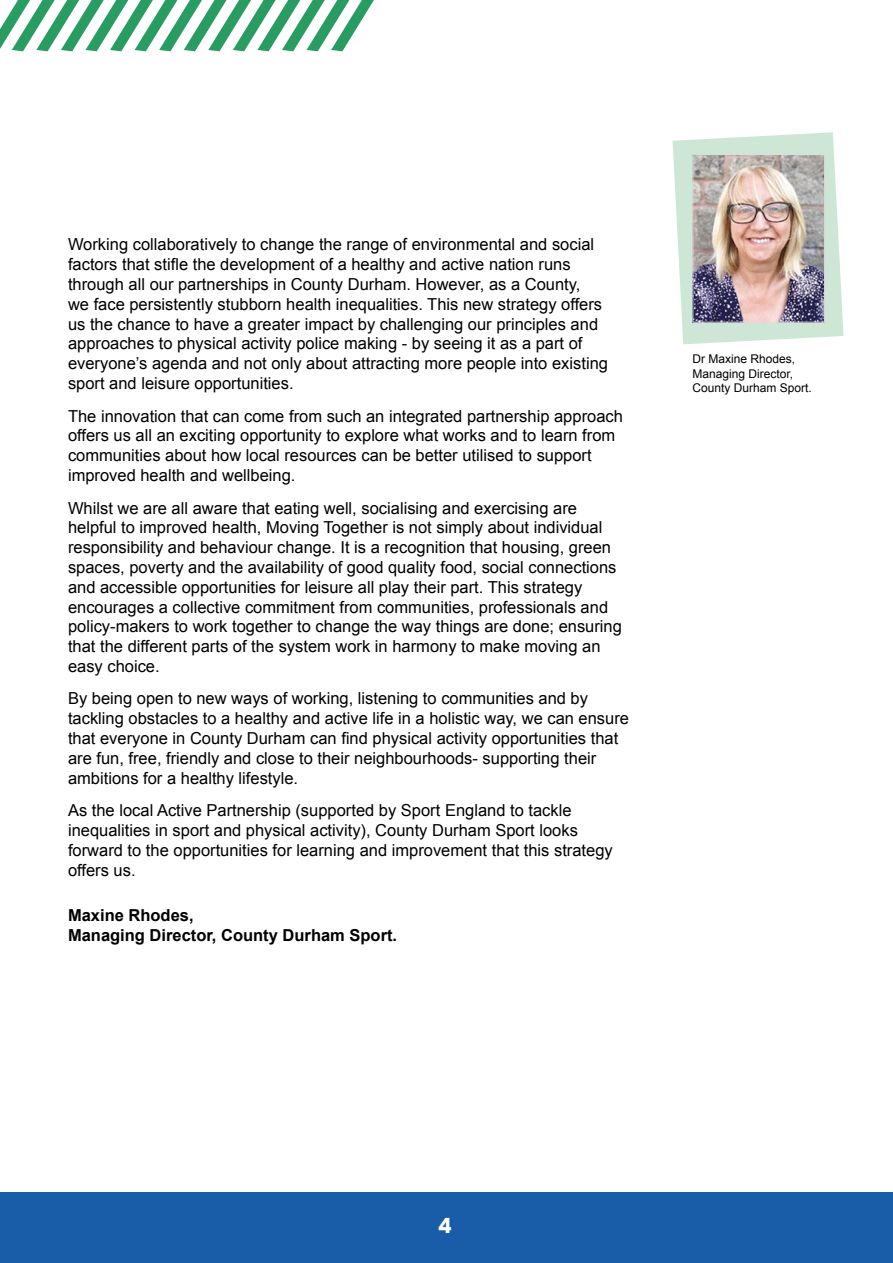
<style>
.page{position:relative;width:893px;height:1263px;background:#fff}
.page>*{position:absolute;margin:0;border:0;box-sizing:border-box;transform-origin:0 0}
.t1{font:700 21px "Poppins";color:#fff}
.Para_body_11pt{font:16.5px/19.8px "Arial";color:#000}
.Para_body_11pt-2{font:700 16.5px "Arial";color:#000}
.Para_caption{font:12px/14.4px "Arial";color:#000}
</style>
<div class="page">
<div style="left:0;top:1192px;width:893px;height:71px;background:#195da9"></div>
<svg style="left:673px;top:132px;width:170px;height:212px"></svg>
<img style="left:694px;top:156px;width:129px;height:165px">
<div style="left:692px;top:154px;width:133px;height:169px;border:1px solid #dddde0"></div>
<svg style="left:0;top:0;width:374px;height:52px"></svg>
<p class="Para_body_11pt" style="left:68px;top:235px;width:541px">Working collaboratively to change the range of environmental and social factors that stifle the development of a healthy and active nation runs through all our partnerships in County Durham. However, as a County,<br>we face persistently stubborn health inequalities. This new strategy offers us the chance to have a greater impact by challenging our principles and approaches to physical activity police making - by seeing it as a part of everyone’s agenda and not only about attracting more people into existing sport and leisure opportunities.</p>
<p class="Para_body_11pt" style="left:68px;top:406px;width:556px">The innovation that can come from such an integrated partnership approach offers us all an exciting opportunity to explore what works and to learn from communities about how local resources can be better utilised to support improved health and wellbeing.</p>
<p class="Para_body_11pt" style="left:68px;top:498px;width:555px">Whilst we are all aware that eating well, socialising and exercising are helpful to improved health, Moving Together is not simply about individual responsibility and behaviour change. It is a recognition that housing, green spaces, poverty and the availability of good quality food, social connections and accessible opportunities for leisure all play their part. This strategy encourages a collective commitment from communities, professionals and policy-makers to work together to change the way things are done; ensuring that the different parts of the system work in harmony to make moving an easy choice.</p>
<p class="Para_body_11pt" style="left:68px;top:689px;width:562px">By being open to new ways of working, listening to communities and by tackling obstacles to a healthy and active life in a holistic way, we can ensure that everyone in County Durham can find physical activity opportunities that are fun, free, friendly and close to their neighbourhoods- supporting their ambitions for a healthy lifestyle.</p>
<p class="Para_body_11pt" style="left:68px;top:801px;width:546px">As the local Active Partnership (supported by Sport England to tackle inequalities in sport and physical activity), County Durham Sport looks forward to the opportunities for learning and improvement that this strategy offers us.</p>
<p class="Para_body_11pt-2" style="left:68px;top:904px;width:127px">Maxine Rhodes,</p>
<p class="Para_body_11pt-2" style="left:68px;top:924px;width:331px">Managing Director, County Durham Sport.</p>
<p class="Para_caption" style="left:692px;top:352px;width:121px">Dr Maxine Rhodes,<br>Managing Director,<br>County Durham Sport.</p>
<p class="t1" style="left:438px;top:1213px;width:16px">4</p>
</div>
